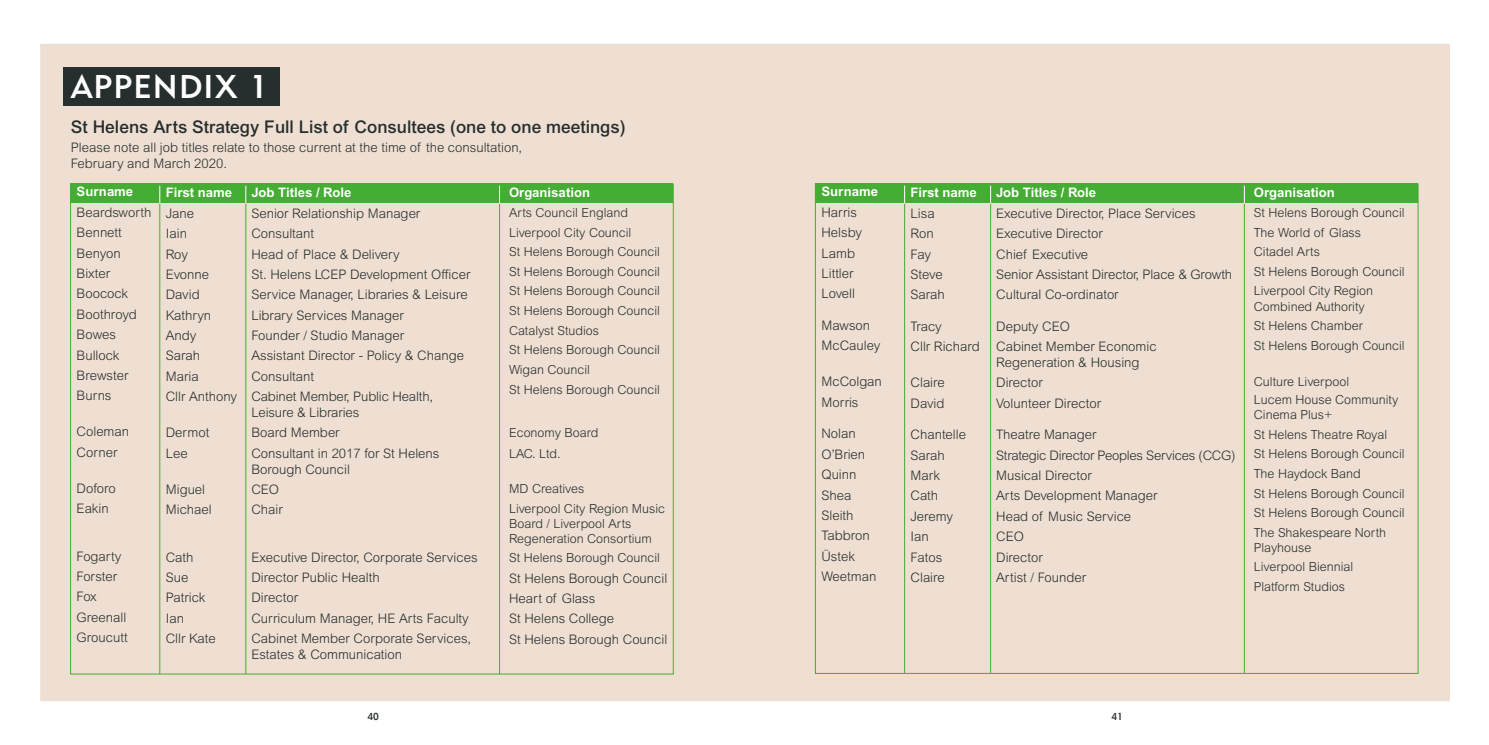
<style>
.page{position:relative;width:1489px;height:745px;background:#fff}
.page>*{position:absolute;margin:0;border:0;box-sizing:border-box;transform-origin:0 0}
.t1{font:32.5px "Geometric 415 BT Medium A";letter-spacing:.035em;color:#fff}
.t2{font:500 17.5px "Arial";color:#262e2e}
.t3{font:300 13.12px/20.4px "Arial";color:#262e2e}
.t4{font:700 13.12px "Arial";color:#fff}
.t5{font:300 12.5px/19.6px "Arial";color:#262e2e}
.t6{font:10px "Geometric 415 BT Medium A";color:#262e2e}
</style>
<div class="page">
<div style="left:40px;top:44px;width:1409px;height:656px;background:#efdfd2"></div>
<div style="left:63px;top:67px;width:217px;height:38px;background:#262e2e"></div>
<div style="left:70px;top:184px;width:603px;height:19px;background:#45ac34"></div>
<div style="left:815px;top:184px;width:602px;height:19px;background:#45ac34"></div>
<hr style="left:245px;top:203px;width:1px;height:470px;background:#45ac34">
<svg style="left:245px;top:185px;width:1px;height:18px"></svg>
<hr style="left:990px;top:203px;width:1px;height:469px;background:#45ac34">
<svg style="left:990px;top:185px;width:1px;height:18px"></svg>
<hr style="left:499px;top:203px;width:1px;height:471px;background:#45ac34">
<svg style="left:499px;top:185px;width:1px;height:18px"></svg>
<hr style="left:1243px;top:203px;width:1px;height:469px;background:#45ac34">
<svg style="left:1243px;top:186px;width:1px;height:17px"></svg>
<hr style="left:159px;top:203px;width:1px;height:471px;background:#45ac34">
<svg style="left:159px;top:185px;width:1px;height:18px"></svg>
<hr style="left:904px;top:203px;width:1px;height:470px;background:#45ac34">
<svg style="left:904px;top:185px;width:1px;height:18px"></svg>
<h1 class="t1" style="left:71px;top:66px;width:198px">APPENDIX 1</h1>
<h2 class="t2" style="left:71px;top:116px;width:556px">St Helens Arts Strategy Full List of Consultees (one to one meetings)</h2>
<p class="t3" style="left:71px;top:139px;width:453px;line-height:15.8px">Please note all job titles relate to those current at the time of the consultation,<br>February and March 2020.</p>
<p class="t4" style="left:77px;top:184px;width:58px">Surname</p>
<p class="t3" style="left:77px;top:202px;width:76px">Beardsworth<br>Bennett<br>Benyon<br>Bixter<br>Boocock<br>Boothroyd<br>Bowes<br>Bullock<br>Brewster<br>Burns</p>
<p class="t3" style="left:77px;top:421px;width:54px">Coleman<br>Corner</p>
<p class="t3" style="left:77px;top:478px;width:41px">Doforo<br>Eakin</p>
<p class="t3" style="left:77px;top:545px;width:53px">Fogarty<br>Forster<br>Fox<br>Greenall<br>Groucutt</p>
<p class="t4" style="left:509px;top:185px;width:83px">Organisation</p>
<p class="t5" style="left:509px;top:202px;width:152px">Arts Council England<br>Liverpool City Council<br>St Helens Borough Council<br>St Helens Borough Council<br>St Helens Borough Council<br>St Helens Borough Council<br>Catalyst Studios<br>St Helens Borough Council<br>Wigan Council<br>St Helens Borough Council</p>
<p class="t5" style="left:509px;top:422px;width:91px;line-height:20.9px">Economy Board<br>LAC. Ltd.</p>
<p class="t5" style="left:509px;top:478px;width:158px">MD Creatives<br>Liverpool City Region Music</p>
<p class="t5" style="left:509px;top:515px;width:144px;line-height:15px">Board / Liverpool Arts<br>Regeneration Consortium</p>
<p class="t5" style="left:509px;top:547px;width:152px">St Helens Borough Council</p>
<p class="t3" style="left:509px;top:567px;width:160px">St Helens Borough Council<br>Heart of Glass<br>St Helens College<br>St Helens Borough Council</p>
<p class="t4" style="left:166px;top:185px;width:68px">First name</p>
<p class="t3" style="left:166px;top:203px;width:73px">Jane<br>Iain<br>Roy<br>Evonne<br>David<br>Kathryn<br>Andy<br>Sarah<br>Maria<br>Cllr Anthony</p>
<p class="t3" style="left:166px;top:422px;width:45px">Dermot<br>Lee</p>
<p class="t3" style="left:166px;top:478px;width:47px">Miguel<br>Michael</p>
<p class="t3" style="left:166px;top:546px;width:51px">Cath<br>Sue<br>Patrick<br>Ian<br>Cllr Kate</p>
<p class="t4" style="left:251px;top:185px;width:101px">Job Titles / Role</p>
<p class="t3" style="left:251px;top:203px;width:221px">Senior Relationship Manager<br>Consultant<br>Head of Place &amp; Delivery<br>St. Helens LCEP Development Officer<br>Service Manager, Libraries &amp; Leisure<br>Library Services Manager<br>Founder / Studio Manager<br>Assistant Director - Policy &amp; Change<br>Consultant<br>Cabinet Member, Public Health,</p>
<p class="t3" style="left:251px;top:402px;width:189px">Leisure &amp; Libraries<br>Board Member<br>Consultant in 2017 for St Helens</p>
<p class="t3" style="left:251px;top:458px;width:100px">Borough Council<br>CEO<br>Chair</p>
<p class="t3" style="left:251px;top:546px;width:228px">Executive Director, Corporate Services<br>Director Public Health<br>Director<br>Curriculum Manager, HE Arts Faculty<br>Cabinet Member Corporate Services,</p>
<p class="t3" style="left:251px;top:643px;width:152px">Estates &amp; Communication</p>
<p class="t4" style="left:821px;top:184px;width:58px">Surname</p>
<p class="t3" style="left:821px;top:202px;width:42px">Harris<br>Helsby<br>Lamb<br>Littler<br>Lovell</p>
<p class="t3" style="left:821px;top:315px;width:60px">Mawson<br>McCauley</p>
<p class="t3" style="left:821px;top:371px;width:62px">McColgan<br>Morris</p>
<p class="t3" style="left:821px;top:423px;width:56px">Nolan<br>O’Brien<br>Quinn<br>Shea<br>Sleith<br>Tabbron<br>Üstek<br>Weetman</p>
<p class="t4" style="left:910px;top:185px;width:68px">First name</p>
<p class="t3" style="left:910px;top:203px;width:36px">Lisa<br>Ron<br>Fay<br>Steve<br>Sarah</p>
<p class="t3" style="left:910px;top:316px;width:71px">Tracy<br>Cllr Richard</p>
<p class="t3" style="left:910px;top:372px;width:36px">Claire<br>David</p>
<p class="t3" style="left:910px;top:424px;width:57px">Chantelle<br>Sarah<br>Mark<br>Cath<br>Jeremy<br>Ian<br>Fatos<br>Claire</p>
<p class="t4" style="left:996px;top:185px;width:101px">Job Titles / Role</p>
<p class="t3" style="left:996px;top:203px;width:237px">Executive Director, Place Services<br>Executive Director<br>Chief Executive<br>Senior Assistant Director, Place &amp; Growth<br>Cultural Co-ordinator</p>
<p class="t3" style="left:996px;top:316px;width:162px">Deputy CEO<br>Cabinet Member Economic</p>
<p class="t3" style="left:996px;top:352px;width:145px">Regeneration &amp; Housing<br>Director<br>Volunteer Director</p>
<p class="t3" style="left:996px;top:424px;width:241px">Theatre Manager<br>Strategic Director Peoples Services (CCG)<br>Musical Director<br>Arts Development Manager<br>Head of Music Service<br>CEO<br>Director<br>Artist / Founder</p>
<p class="t4" style="left:1253px;top:185px;width:83px">Organisation</p>
<p class="t5" style="left:1253px;top:202px;width:152px">St Helens Borough Council<br>The World of Glass<br>Citadel Arts<br>St Helens Borough Council<br>Liverpool City Region</p>
<p class="t5" style="left:1253px;top:296px;width:152px">Combined Authority<br>St Helens Chamber<br>St Helens Borough Council</p>
<p class="t5" style="left:1253px;top:372px;width:146px;line-height:18.4px">Culture Liverpool<br>Lucem House Community</p>
<p class="t5" style="left:1253px;top:404px;width:152px">Cinema Plus+<br>St Helens Theatre Royal<br>St Helens Borough Council<br>The Haydock Band<br>St Helens Borough Council<br>St Helens Borough Council<br>The Shakespeare North</p>
<p class="t5" style="left:1253px;top:537px;width:101px">Playhouse<br>Liverpool Biennial<br>Platform Studios</p>
<p class="t6" style="left:367px;top:709px;width:13px">40</p>
<p class="t6" style="left:1111px;top:709px;width:13px">41</p>
</div>
